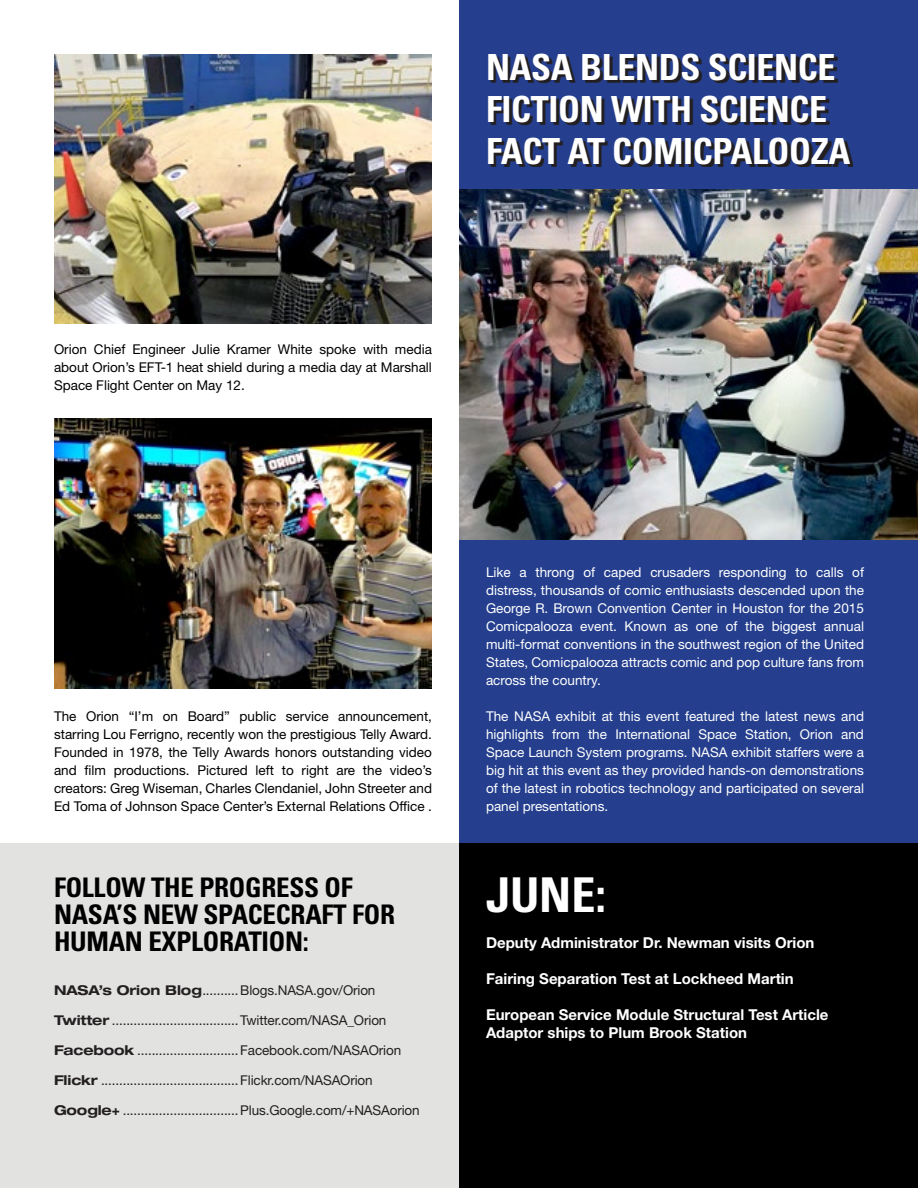
<style>
.page{position:relative;width:918px;height:1188px;background:#fff}
.page>*{position:absolute;margin:0;border:0;box-sizing:border-box;transform-origin:0 0}
.t1{font:700 condensed 48px "Univers LT Std";color:#fff}
.t2{font:700 condensed 36px/42px "Univers LT Std";letter-spacing:-.01em;color:#fff}
.t3{font:700 condensed 27px/27px "Univers LT Std";letter-spacing:-.01em;color:#000}
.t4{font:700 15px/18px "Helvetica Neue LT Std";color:#fff}
.t5{font:13.5px/18px "Helvetica Neue LT Std";color:#fff;text-align:justify}
.t6{font:13.5px/18px "Helvetica Neue LT Std";color:#000;text-align:justify}
.t7{font:13.5px "Helvetica Neue LT Std";letter-spacing:-.01em;color:#231f20}
.s1{font-weight:700;font-stretch:expanded}
</style>
<div class="page">
<div style="left:459px;top:0;width:459px;height:1188px;background:#253f8e"></div>
<svg style="left:491px;top:56px;width:362px;height:111px"></svg>
<img style="left:459px;top:189px;width:459px;height:351px">
<div style="left:459px;top:844px;width:459px;height:344px;background:#000"></div>
<div style="left:0;top:844px;width:459px;height:344px;background:#e2e2e1"></div>
<img style="left:54px;top:54px;width:378px;height:270px">
<img style="left:54px;top:418px;width:378px;height:270px">
<p class="t2" style="left:486px;top:46px;width:366px">NASA BLENDS SCIENCE<br>FICTION WITH SCIENCE<br>FACT AT COMICPALOOZA</p>
<p class="t6" style="left:54px;top:340px;width:380px">Orion Chief Engineer Julie Kramer White spoke with media about Orion’s EFT-1 heat shield during a media day at Marshall Space Flight Center on May 12.</p>
<p class="t6" style="left:54px;top:707px;width:380px">The Orion “I’m on Board” public service announcement, starring Lou Ferrigno, recently won the prestigious Telly Award.<br>Founded in 1978, the Telly Awards honors outstanding video and film productions. Pictured left to right are the video’s creators: Greg Wiseman, Charles Clendaniel, John Streeter and Ed Toma of Johnson Space Center’s External Relations Office .</p>
<p class="t3" style="left:54px;top:874px;width:343px">FOLLOW THE PROGRESS OF<br>NASA’S NEW SPACECRAFT FOR<br>HUMAN EXPLORATION:</p>
<p class="t7" style="left:54px;top:982px;width:323px"><span class="s1">NASA’s Orion Blog</span>..........Blogs.NASA.gov/Orion</p>
<p class="t7" style="left:54px;top:1012px;width:334px"><span class="s1">Twitter</span> ...................................Twitter.com/NASA_Orion</p>
<p class="t7" style="left:54px;top:1042px;width:349px"><span class="s1">Facebook</span> ............................Facebook.com/NASAOrion</p>
<p class="t7" style="left:54px;top:1072px;width:320px"><span class="s1">Flickr</span> ......................................Flickr.com/NASAOrion</p>
<p class="t7" style="left:54px;top:1102px;width:367px"><span class="s1">Google+</span> ................................Plus.Google.com/+NASAorion</p>
<p class="t5" style="left:486px;top:563px;width:380px">Like a throng of caped crusaders responding to calls of distress, thousands of comic enthusiasts descended upon the George R. Brown Convention Center in Houston for the 2015<br>Comicpalooza event. Known as one of the biggest annual multi-format conventions in the southwest region of the United States, Comicpalooza attracts comic and pop culture fans from across the country.</p>
<p class="t5" style="left:486px;top:707px;width:380px">The NASA exhibit at this event featured the latest news and highlights from the International Space Station, Orion and Space Launch System programs. NASA exhibit staffers were a big hit at this event as they provided hands-on demonstrations of the latest in robotics technology and participated on several panel presentations.</p>
<p class="t1" style="left:486px;top:866px;width:121px">JUNE:</p>
<p class="t4" style="left:486px;top:934px;width:330px">Deputy Administrator Dr. Newman visits Orion</p>
<p class="t4" style="left:486px;top:970px;width:309px">Fairing Separation Test at Lockheed Martin</p>
<p class="t4" style="left:486px;top:1006px;width:344px">European Service Module Structural Test Article<br>Adaptor ships to Plum Brook Station</p>
</div>
